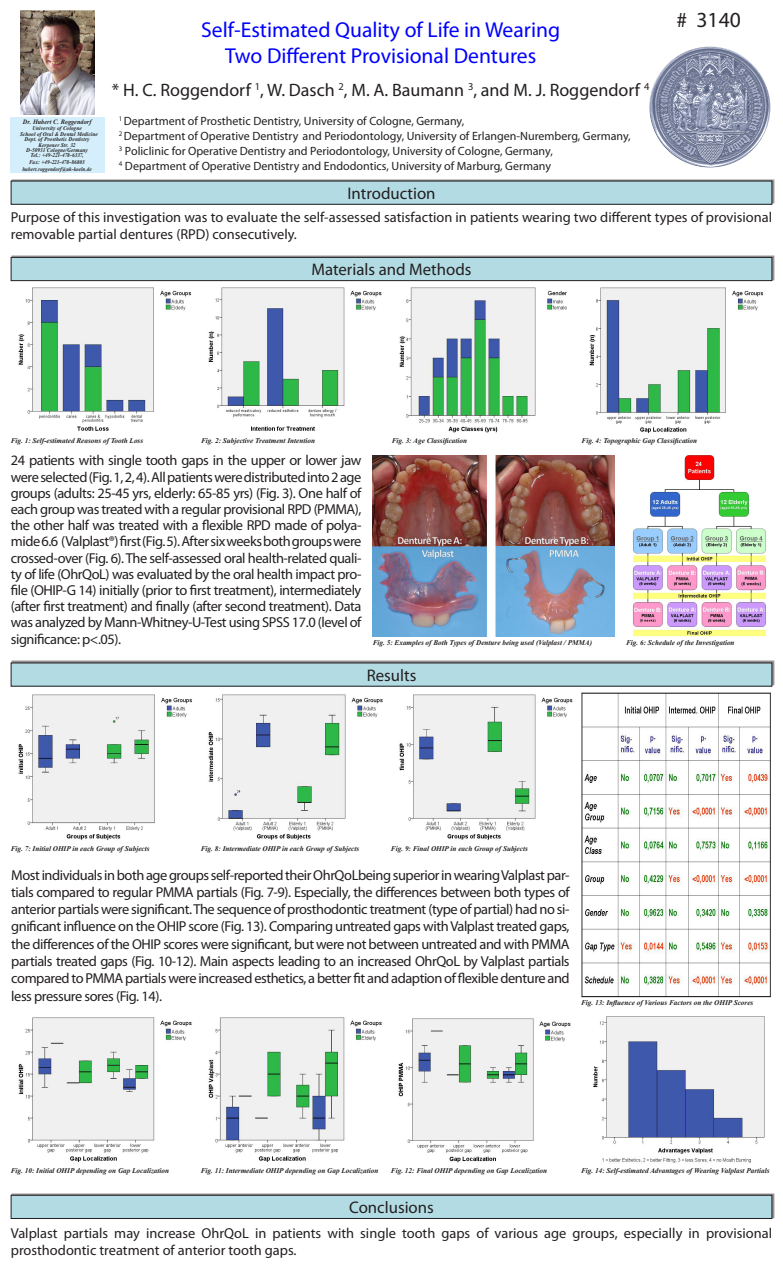
<style>
.page{position:relative;width:783px;height:1276px;background:#fff}
.page>*{position:absolute;margin:0;border:0;box-sizing:border-box;transform-origin:0 0}
.t1{font:21.6px "Myriad Pro";color:#00f}
.t2{font:21.6px "Myriad Pro";color:#231f20}
.t3{font:18px "Myriad Pro";color:#231f20}
.PageMaker-Standarde{font:16.8px "Myriad Pro";color:#231f20}
.t4{font:14.4px/16.2px "Myriad Pro";color:#231f20}
.t5{font:12px/15px "Myriad Pro";color:#231f20}
.t6{font:italic 700 7.2px "Times New Roman";color:#231f20}
.t7{font:italic 700 6.6px "Times New Roman";letter-spacing:.005em;color:#231f20;scale:.94 1}
.t8{font:italic 700 5.7px "Times New Roman";letter-spacing:.01em;color:#231f20;scale:.94 1}
.t9{font:italic 700 5.7px "Times New Roman";letter-spacing:-.02em;color:#231f20;scale:.94 1}
.t10{font:italic 700 5.67px "Times New Roman";letter-spacing:.005em;color:#231f20;scale:.9 1}
</style>
<div class="page">
<div style="left:11px;top:178px;width:764px;height:27px;background:#231f20;opacity:.5"></div>
<div style="left:11px;top:181px;width:760px;height:23px;background:#b3dbe4"></div>
<div style="left:11px;top:181px;width:761px;height:24px;border:1px solid #231f20"></div>
<div style="left:11px;top:255px;width:764px;height:27px;background:#8a8889"></div>
<div style="left:11px;top:257px;width:760px;height:24px;background:#b3dbe4"></div>
<div style="left:11px;top:257px;width:761px;height:24px;border:1px solid #231f20"></div>
<div style="left:11px;top:660px;width:764px;height:27px;background:#949293"></div>
<div style="left:11px;top:663px;width:760px;height:23px;background:#b3dbe4"></div>
<div style="left:11px;top:662px;width:761px;height:24px;border:1px solid #231f20"></div>
<div style="left:11px;top:1192px;width:764px;height:27px;background:#231f20;opacity:.5"></div>
<div style="left:11px;top:1195px;width:760px;height:23px;background:#b3dbe4"></div>
<div style="left:11px;top:1195px;width:761px;height:23px;border:1px solid #231f20"></div>
<div style="left:11px;top:117px;width:94px;height:56px;background:#d4effb"></div>
<img style="left:20px;top:11px;width:75px;height:103px">
<img style="left:649px;top:47px;width:121px;height:121px">
<img style="left:18px;top:287px;width:746px;height:146px">
<img style="left:372px;top:455px;width:242px;height:182px">
<img style="left:632px;top:455px;width:135px;height:182px">
<img style="left:18px;top:694px;width:555px;height:146px">
<img style="left:581px;top:692px;width:190px;height:306px">
<img style="left:18px;top:1017px;width:553px;height:146px">
<img style="left:593px;top:1016px;width:172px;height:147px">
<p class="t7" style="left:23px;top:117px;width:74px">Dr. Hubert C. Roggendorf</p>
<p class="t8" style="left:32px;top:124px;width:54px">University of Cologne</p>
<p class="t8" style="left:20px;top:130px;width:84px">School of Oral &amp; Dental Medicine</p>
<p class="t8" style="left:25px;top:135px;width:71px">Dept. of Prosthetic Dentistry</p>
<p class="t8" style="left:39px;top:141px;width:41px">Kerpener Str. 32</p>
<p class="t8" style="left:26px;top:146px;width:67px">D-50931 Cologne/Germany</p>
<p class="t9" style="left:31px;top:151px;width:58px">Tel.: +49-221-478-6337,</p>
<p class="t8" style="left:29px;top:158px;width:61px">Fax: +49-221-478-86803</p>
<p class="t10" style="left:22px;top:165px;width:78px">hubert.roggendorf@uk-koeln.de</p>
<p class="t1" style="left:201px;top:16px;width:360px">Self-Estimated Quality of Life in Wearing</p>
<p class="t1" style="left:225px;top:42px;width:313px">Two Different Provisional Dentures</p>
<p class="t3" style="left:112px;top:79px;width:539px">* H. C. Roggendorf <sup>1</sup>, W. Dasch <sup>2</sup>, M. A. Baumann <sup>3</sup>, and M. J. Roggendorf <sup>4</sup></p>
<p class="t5" style="left:119px;top:113px;width:513px"><sup>1</sup> Department of Prosthetic Dentistry, University of Cologne, Germany,<br><sup>2</sup> Department of Operative Dentistry and Periodontology, University of Erlangen-Nuremberg, Germany, <sup>3</sup> Policlinic for Operative Dentistry and Periodontology, University of Cologne, Germany,<br><sup>4</sup> Department of Operative Dentistry and Endodontics, University of Marburg, Germany</p>
<p class="t2" style="left:676px;top:6px;width:66px"># 3140</p>
<p class="PageMaker-Standarde" style="left:347px;top:183px;width:90px">Introduction</p>
<p class="t4" style="left:11px;top:208px;width:762px;line-height:17.3px">Purpose of this investigation was to evaluate the self-assessed satisfaction in patients wearing two different types of provisional removable partial dentures (RPD) consecutively.</p>
<p class="PageMaker-Standarde" style="left:311px;top:259px;width:162px">Materials and Methods</p>
<p class="t6" style="left:11px;top:436px;width:134px">Fig. 1: Self-estimated Reasons of Tooth Loss</p>
<p class="t6" style="left:201px;top:435px;width:115px">Fig. 2: Subjective Treatment Intention</p>
<p class="t6" style="left:391px;top:435px;width:77px">Fig. 3: Age Classification</p>
<p class="t6" style="left:581px;top:435px;width:117px">Fig. 4: Topographic Gap Classification</p>
<p class="t4" style="left:11px;top:452px;width:352px;text-align:justify">24 patients with single tooth gaps in the upper or lower jaw were selected (Fig. 1, 2, 4). All patients were distributed into 2 age groups (adults: 25-45 yrs, elderly: 65-85 yrs) (Fig. 3). One half of each group was treated with a regular provisional RPD (PMMA), the other half was treated with a flexible RPD made of polya&shy;mide 6.6 (Valplast®) first (Fig. 5). After six weeks both groups were crossed-over (Fig. 6). The self-assessed oral health-related quali&shy;ty of life (OhrQoL) was evaluated by the oral health impact pro&shy;file (OHIP-G 14) initially (prior to first treatment), intermediately (after first treatment) and finally (after second treatment). Data was analyzed by Mann-Whitney-U-Test using SPSS 17.0 (level of significance: p&lt;.05).</p>
<p class="t6" style="left:372px;top:637px;width:221px">Fig. 5: Examples of Both Types of Denture being used (Valplast / PMMA)</p>
<p class="PageMaker-Standarde" style="left:366px;top:665px;width:51px">Results</p>
<p class="t6" style="left:626px;top:637px;width:110px">Fig. 6: Schedule of the Investigation</p>
<p class="t6" style="left:11px;top:843px;width:140px">Fig. 7: Initial OHIP in each Group of Subjects</p>
<p class="t6" style="left:201px;top:843px;width:160px">Fig. 8: Intermediate OHIP in each Group of Subjects</p>
<p class="t6" style="left:391px;top:843px;width:138px">Fig. 9: Final OHIP in each Group of Subjects</p>
<p class="t4" style="left:11px;top:866px;width:560px;line-height:17.3px;text-align:justify">Most individuals in both age groups self-reported their OhrQoLbeing superior in wearing Valplast par&shy;tials compared to regular PMMA partials (Fig. 7-9). Especially, the differences between both types of anterior partials were significant. The sequence of prosthodontic treatment (type of partial) had no si&shy;gnificant influence on the OHIP score (Fig. 13). Comparing untreated gaps with Valplast treated gaps, the differences of the OHIP scores were significant, but were not between untreated and with PMMA partials treated gaps (Fig. 10-12). Main aspects leading to an increased OhrQoL by Valplast partials compared to PMMA partials were increased esthetics, a better fit and adaption of flexible denture and less pressure sores (Fig. 14).</p>
<p class="t6" style="left:581px;top:998px;width:174px">Fig. 13: Influence of Various Factors on the OHIP Scores</p>
<p class="t6" style="left:11px;top:1165px;width:160px">Fig. 10: Initial OHIP depending on Gap Localization</p>
<p class="t6" style="left:201px;top:1165px;width:179px">Fig. 11: Intermediate OHIP depending on Gap Localization</p>
<p class="t6" style="left:391px;top:1165px;width:158px">Fig. 12: Final OHIP depending on Gap Localization</p>
<p class="t6" style="left:581px;top:1165px;width:190px">Fig. 14: Self-estimated Advantages of Wearing Valplast Partials</p>
<p class="PageMaker-Standarde" style="left:349px;top:1197px;width:86px">Conclusions</p>
<p class="t4" style="left:11px;top:1223px;width:762px;line-height:17.3px">Valplast partials may increase OhrQoL in patients with single tooth gaps of various age groups, especially in provisional prosthodontic treatment of anterior tooth gaps.</p>
</div>
